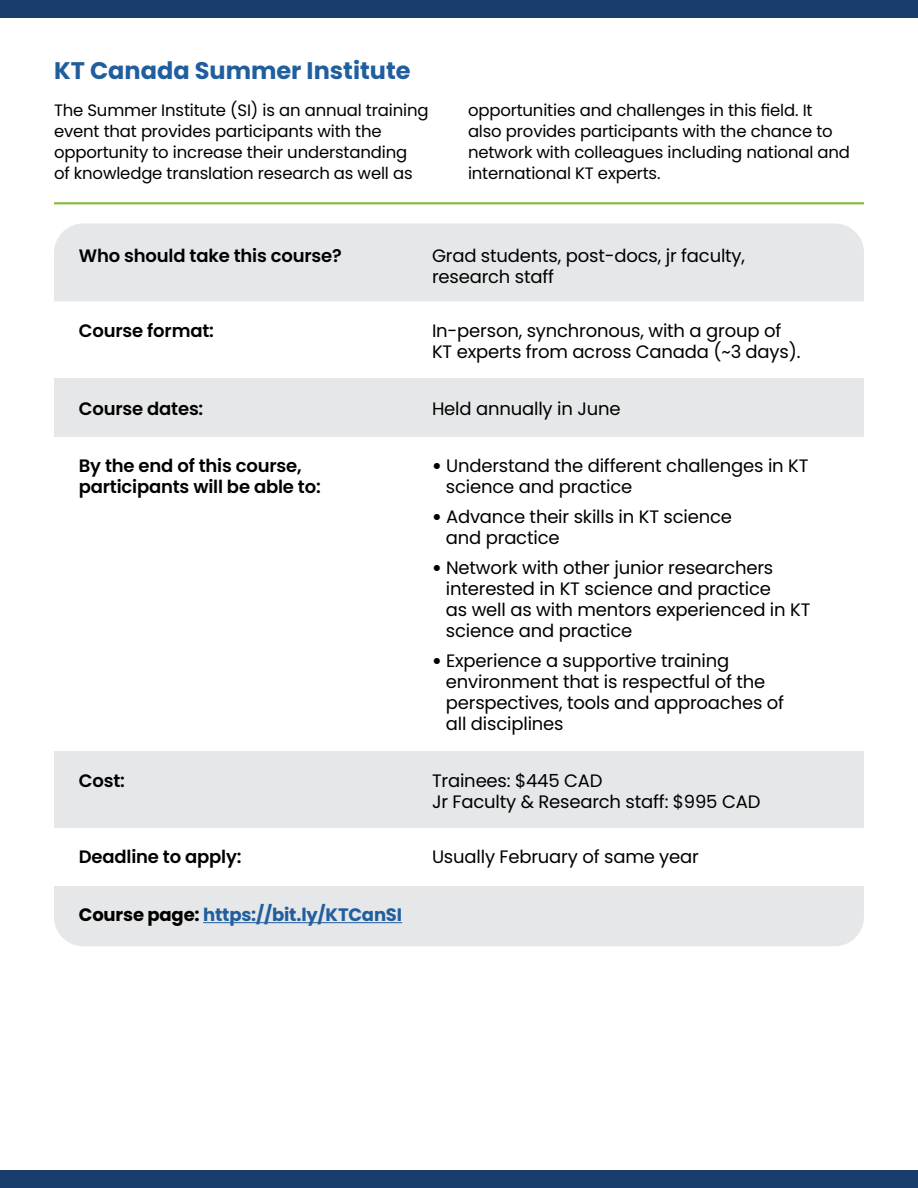
<style>
.page{position:relative;width:918px;height:1188px;background:#fff}
.page>*{position:absolute;margin:0;border:0;box-sizing:border-box;transform-origin:0 0}
.t1{font:700 24px "Poppins";color:#215e9e}
.t2{font:18px/21px "Poppins";letter-spacing:-.01em;color:#000}
.t3{font:600 18px/21px "Poppins";letter-spacing:-.01em;color:#000}
.t4{font:700 18px "Poppins";letter-spacing:-.01em;color:#215e9e}
.t5{font:16.5px/21px "Poppins";letter-spacing:-.01em;color:#000}
.s1{font-weight:900}
.s2{color:#000}
</style>
<div class="page">
<div style="left:0;top:1171px;width:918px;height:17px;background:#193e6e"></div>
<div style="left:0;top:0;width:918px;height:17px;background:#193e6e"></div>
<div style="left:54px;top:886px;width:810px;height:60px;background:#e6e7e8"></div>
<div style="left:54px;top:223px;width:810px;height:78px;background:#e6e7e8"></div>
<div style="left:54px;top:378px;width:810px;height:58px;background:#e6e7e8"></div>
<div style="left:54px;top:752px;width:810px;height:76px;background:#e6e7e8"></div>
<hr style="left:203px;top:922px;width:199px;height:1px;background:#215e9e">
<hr style="left:54px;top:202px;width:810px;height:2px;background:#8aba3f">
<h1 class="t1" style="left:54px;top:57px;width:358px">KT Canada Summer Institute</h1>
<p class="t5" style="left:54px;top:100px;width:376px">The Summer Institute (SI) is an annual training event that provides participants with the opportunity to increase their understanding<br>of knowledge translation research as well as</p>
<p class="t5" style="left:468px;top:100px;width:384px">opportunities and challenges in this field. It also provides participants with the chance to network with colleagues including national and international KT experts.</p>
<p class="t3" style="left:79px;top:245px;width:264px">Who should take this course?</p>
<p class="t2" style="left:432px;top:245px;width:315px">Grad students, post-docs, jr faculty, research staff</p>
<p class="t3" style="left:79px;top:320px;width:137px">Course format:</p>
<p class="t2" style="left:432px;top:320px;width:370px">In-person, synchronous, with a group of<br>KT experts from across Canada (~3 days).</p>
<p class="t3" style="left:79px;top:398px;width:126px">Course dates:</p>
<p class="t2" style="left:432px;top:398px;width:190px">Held annually in June</p>
<p class="t3" style="left:79px;top:455px;width:243px">By the end of this course, participants will be able to:</p>
<p class="t2" style="left:446px;top:455px;width:364px;text-indent:-14px"><span class="s1">•</span> Understand the different challenges in KT science and practice</p>
<p class="t2" style="left:446px;top:506px;width:288px;text-indent:-14px"><span class="s1">•</span> Advance their skills in KT science and practice</p>
<p class="t2" style="left:446px;top:557px;width:366px;text-indent:-14px"><span class="s1">•</span> Network with other junior researchers interested in KT science and practice<br>as well as with mentors experienced in KT science and practice</p>
<p class="t2" style="left:446px;top:650px;width:340px;text-indent:-14px"><span class="s1">•</span> Experience a supportive training environment that is respectful of the perspectives, tools and approaches of all disciplines</p>
<p class="t3" style="left:79px;top:770px;width:48px">Cost:</p>
<p class="t2" style="left:432px;top:770px;width:330px">Trainees: $445 CAD<br>Jr Faculty &amp; Research staff: $995 CAD</p>
<p class="t3" style="left:79px;top:847px;width:164px">Deadline to apply:</p>
<p class="t2" style="left:432px;top:847px;width:268px">Usually February of same year</p>
<p class="t4" style="left:79px;top:905px;width:325px"><span class="s2">Course page:</span> https://bit.ly/KTCanSI</p>
</div>
